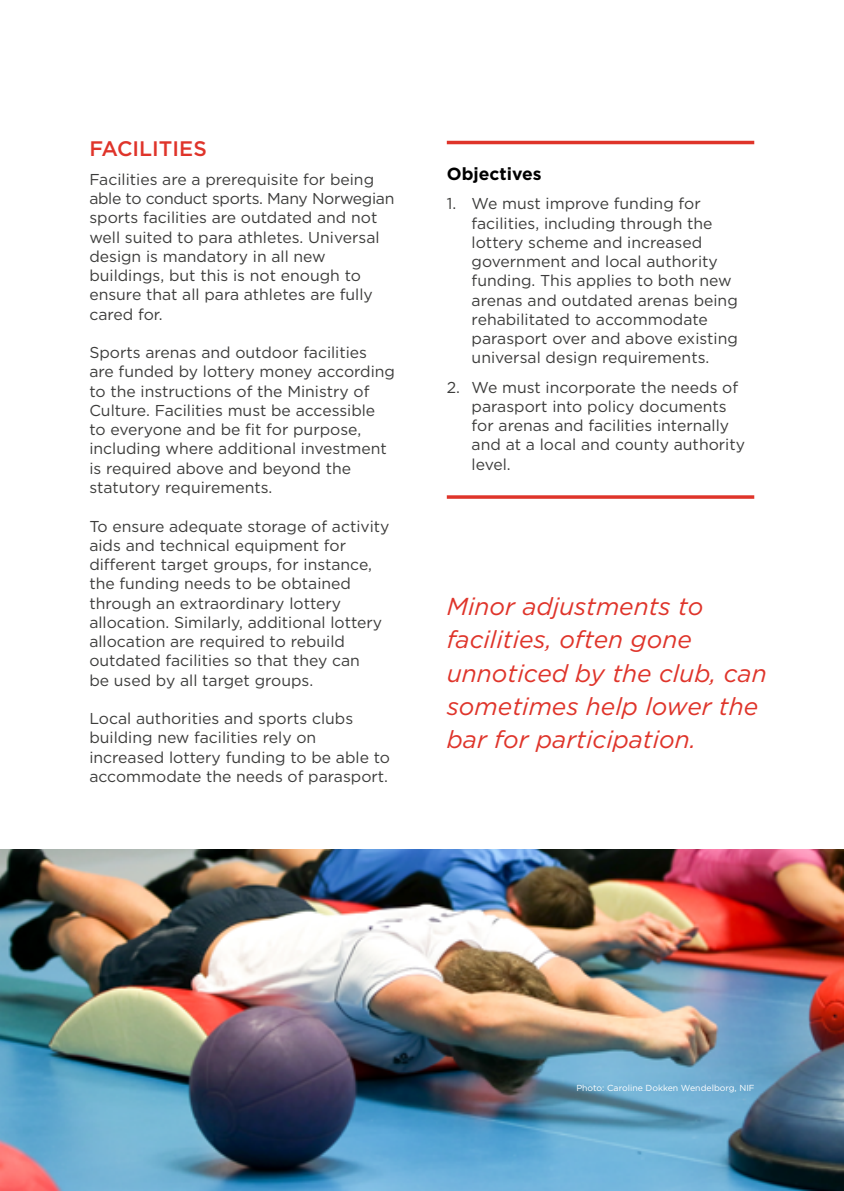
<style>
.page{position:relative;width:844px;height:1191px;background:#fff}
.page>*{position:absolute;margin:0;border:0;box-sizing:border-box;transform-origin:0 0}
.t1{font:italic 24.5px/33.2px "Gotham";color:#df342a}
.t2{font:500 21px "Gotham";color:#df342a}
.t3{font:700 17.5px "Gotham";color:#000}
.t4{font:15.75px/19.2px "Gotham";color:#3c3c3b}
.t5{font:8.75px "Gotham";color:#fff}
</style>
<div class="page">
<hr style="left:446px;top:141px;width:308px;height:3px;background:#df342a">
<svg style="left:446px;top:495px;width:308px;height:4px"></svg>
<img style="left:0;top:849px;width:843px;height:342px">
<h2 class="t2" style="left:89px;top:135px;width:119px">FACILITIES</h2>
<p class="t4" style="left:89px;top:169px;width:306px">Facilities are a prerequisite for being able to conduct sports. Many Norwegian sports facilities are outdated and not well suited to para athletes. Universal design is mandatory in all new buildings, but this is not enough to ensure that all para athletes are fully cared for.</p>
<p class="t4" style="left:89px;top:343px;width:307px">Sports arenas and outdoor facilities are funded by lottery money according to the instructions of the Ministry of Culture. Facilities must be accessible to everyone and be fit for purpose, including where additional investment is required above and beyond the statutory requirements.</p>
<p class="t4" style="left:89px;top:516px;width:301px">To ensure adequate storage of activity aids and technical equipment for different target groups, for instance, the funding needs to be obtained through an extraordinary lottery allocation. Similarly, additional lottery allocation are required to rebuild outdated facilities so that they can<br>be used by all target groups.</p>
<p class="t4" style="left:89px;top:708px;width:302px">Local authorities and sports clubs building new facilities rely on increased lottery funding to be able to accommodate the needs of parasport.</p>
<p class="t3" style="left:446px;top:162px;width:96px">Objectives</p>
<p class="t4" style="left:471px;top:194px;width:268px;text-indent:-25px">1. We must improve funding for facilities, including through the lottery scheme and increased government and local authority funding. This applies to both new arenas and outdated arenas being rehabilitated to accommodate parasport over and above existing universal design requirements.</p>
<p class="t4" style="left:471px;top:377px;width:275px;text-indent:-25px">2. We must incorporate the needs of parasport into policy documents for arenas and facilities internally and at a local and county authority level.</p>
<h1 class="t1" style="left:446px;top:589px;width:321px">Minor adjustments to facilities, often gone unnoticed by the club, can sometimes help lower the bar for participation.</h1>
<p class="t5" style="left:576px;top:1082px;width:180px">Photo: Caroline Dokken Wendelborg, NIF</p>
</div>
